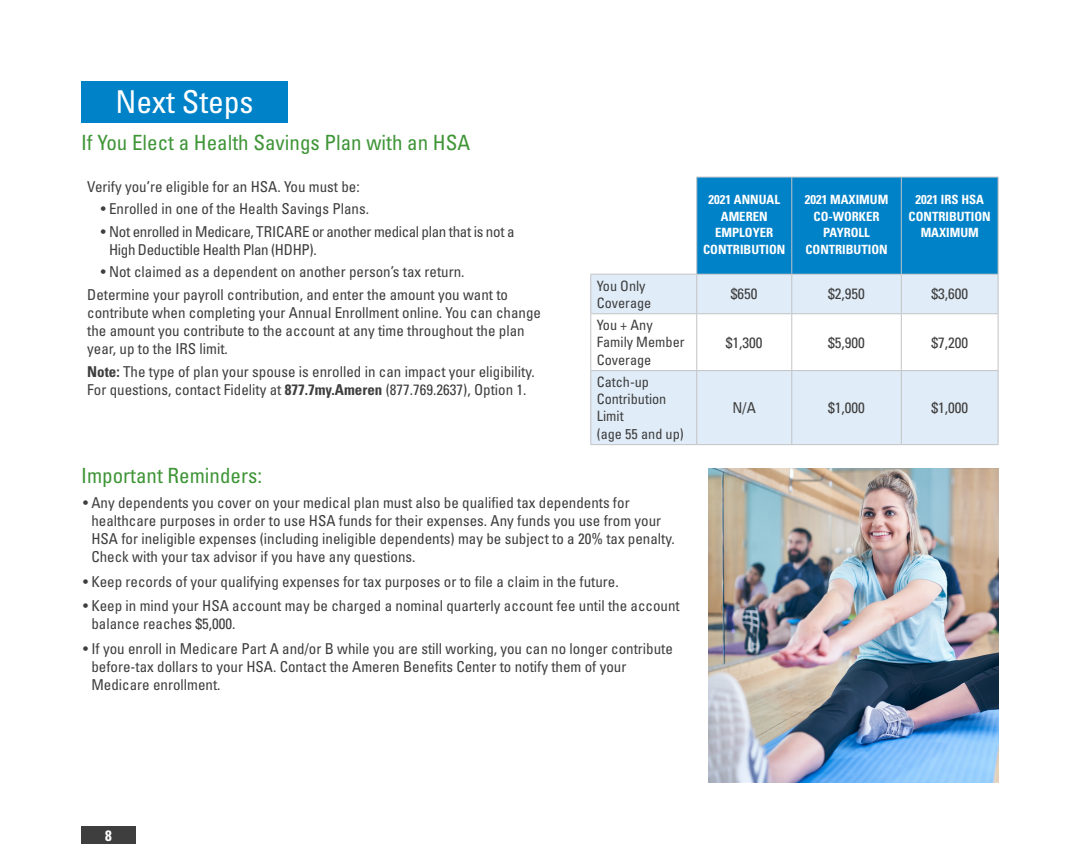
<style>
.page{position:relative;width:1080px;height:864px;background:#fff}
.page>*{position:absolute;margin:0;border:0;box-sizing:border-box;transform-origin:0 0}
.NEW_Subtitle_-_green{font:condensed 31.5px "Univers LT Std";color:#fff}
.New_Body_sub_14_16{font:condensed 21px "Univers LT Std";color:#3f9537}
.New_Body_10_14{font:condensed 21px "Univers LT Std";color:#3f9537}
.New_Body_10_14-2{font:condensed 15px/18px "Univers LT Std";color:#3e3e3f}
.Chart_body{font:condensed 15px/18px "Univers LT Std";color:#3e3e3f}
.Chart_body-2{font:condensed 15px/18px "Univers LT Std";letter-spacing:-.025em;color:#3e3e3f}
.t1{font:700 condensed 15px "Univers LT Std";color:#fff}
.title_within_chart_l{font:condensed 14.25px/17.2px "Univers LT Std";color:#3e3e3f}
.title_within_chart{font:700 condensed 12.75px/16.5px "Univers LT Std";color:#fff;text-align:center}
.s1{font-weight:700}
</style>
<div class="page">
<div style="left:81px;top:826px;width:54px;height:18px;background:#3e3e3f"></div>
<div style="left:697px;top:178px;width:301px;height:96px;background:#0082c8"></div>
<svg style="left:591px;top:275px;width:407px;height:169px;fill:#e0ecf7"></svg>
<hr style="left:901px;top:177px;width:1px;height:97px;background:#c2c3c6">
<hr style="left:590px;top:274px;width:107px;height:1px;background:#c2c3c6">
<hr style="left:590px;top:275px;width:1px;height:38px;background:#c2c3c6">
<hr style="left:901px;top:275px;width:1px;height:38px;background:#c2c3c6">
<hr style="left:590px;top:313px;width:107px;height:1px;background:#c2c3c6">
<hr style="left:697px;top:274px;width:95px;height:1px;background:#c2c3c6">
<hr style="left:792px;top:274px;width:109px;height:1px;background:#c2c3c6">
<hr style="left:901px;top:274px;width:97px;height:1px;background:#c2c3c6">
<hr style="left:696px;top:177px;width:96px;height:1px;background:#c2c3c6">
<hr style="left:696px;top:177px;width:1px;height:97px;background:#c2c3c6">
<hr style="left:792px;top:177px;width:109px;height:1px;background:#c2c3c6">
<hr style="left:791px;top:177px;width:1px;height:97px;background:#c2c3c6">
<hr style="left:901px;top:177px;width:97px;height:1px;background:#c2c3c6">
<hr style="left:998px;top:177px;width:1px;height:97px;background:#c2c3c6">
<hr style="left:696px;top:275px;width:1px;height:38px;background:#c2c3c6">
<hr style="left:791px;top:275px;width:1px;height:38px;background:#c2c3c6">
<hr style="left:998px;top:275px;width:1px;height:38px;background:#c2c3c6">
<hr style="left:590px;top:314px;width:1px;height:56px;background:#c2c3c6">
<hr style="left:697px;top:313px;width:95px;height:1px;background:#c2c3c6">
<hr style="left:696px;top:314px;width:1px;height:56px;background:#c2c3c6">
<hr style="left:792px;top:313px;width:109px;height:1px;background:#c2c3c6">
<hr style="left:791px;top:314px;width:1px;height:56px;background:#c2c3c6">
<hr style="left:901px;top:313px;width:97px;height:1px;background:#c2c3c6">
<hr style="left:901px;top:314px;width:1px;height:56px;background:#c2c3c6">
<hr style="left:998px;top:314px;width:1px;height:56px;background:#c2c3c6">
<hr style="left:590px;top:370px;width:107px;height:1px;background:#c2c3c6">
<hr style="left:590px;top:371px;width:1px;height:73px;background:#c2c3c6">
<hr style="left:697px;top:370px;width:95px;height:1px;background:#c2c3c6">
<hr style="left:696px;top:371px;width:1px;height:73px;background:#c2c3c6">
<hr style="left:792px;top:370px;width:109px;height:1px;background:#c2c3c6">
<hr style="left:791px;top:371px;width:1px;height:73px;background:#c2c3c6">
<hr style="left:901px;top:370px;width:97px;height:1px;background:#c2c3c6">
<hr style="left:901px;top:371px;width:1px;height:73px;background:#c2c3c6">
<hr style="left:998px;top:371px;width:1px;height:73px;background:#c2c3c6">
<hr style="left:590px;top:444px;width:107px;height:1px;background:#c2c3c6">
<hr style="left:697px;top:444px;width:95px;height:1px;background:#c2c3c6">
<hr style="left:792px;top:444px;width:109px;height:1px;background:#c2c3c6">
<hr style="left:901px;top:444px;width:97px;height:1px;background:#c2c3c6">
<img style="left:708px;top:468px;width:291px;height:315px">
<div style="left:81px;top:81px;width:207px;height:41px;background:#0082c8"></div>
<p class="NEW_Subtitle_-_green" style="left:115px;top:82px;width:140px">Next Steps</p>
<p class="New_Body_sub_14_16" style="left:81px;top:129px;width:391px">If You Elect a Health Savings Plan with an HSA</p>
<p class="Chart_body" style="left:87px;top:177px;width:274px">Verify you’re eligible for an HSA. You must be:</p>
<p class="Chart_body" style="left:101px;top:200px;width:270px">• Enrolled in one of the Health Savings Plans.</p>
<p class="Chart_body-2" style="left:109px;top:222px;width:407px;text-indent:-8px">• Not enrolled in Medicare, TRICARE or another medical plan that is not a<br>High Deductible Health Plan (HDHP).</p>
<p class="Chart_body" style="left:101px;top:263px;width:365px">• Not claimed as a dependent on another person’s tax return.</p>
<p class="Chart_body" style="left:87px;top:286px;width:455px">Determine your payroll contribution, and enter the amount you want to contribute when completing your Annual Enrollment online. You can change the amount you contribute to the account at any time throughout the plan year, up to the IRS limit.</p>
<p class="Chart_body" style="left:87px;top:362px;width:449px"><span class="s1">Note:</span> The type of plan your spouse is enrolled in can impact your eligibility.<br>For questions, contact Fidelity at <span class="s1">877.7my.Ameren</span> (877.769.2637), Option 1.</p>
<p class="title_within_chart" style="left:703px;top:191px;width:84px">2021 ANNUAL<br>AMEREN<br>EMPLOYER<br>CONTRIBUTION</p>
<p class="title_within_chart" style="left:805px;top:191px;width:85px">2021 MAXIMUM<br>CO-WORKER<br>PAYROLL<br>CONTRIBUTION</p>
<p class="title_within_chart" style="left:909px;top:191px;width:84px">2021 IRS HSA<br>CONTRIBUTION<br>MAXIMUM</p>
<p class="title_within_chart_l" style="left:597px;top:277px;width:56px">You Only<br>Coverage</p>
<p class="Chart_body" style="left:731px;top:285px;width:28px">$650</p>
<p class="Chart_body" style="left:828px;top:285px;width:38px">$2,950</p>
<p class="Chart_body" style="left:931px;top:285px;width:38px">$3,600</p>
<p class="title_within_chart_l" style="left:597px;top:316px;width:89px">You + Any<br>Family Member<br>Coverage</p>
<p class="Chart_body" style="left:726px;top:333px;width:38px">$1,300</p>
<p class="Chart_body" style="left:828px;top:333px;width:38px">$5,900</p>
<p class="Chart_body" style="left:931px;top:333px;width:38px">$7,200</p>
<p class="title_within_chart_l" style="left:597px;top:373px;width:89px">Catch-up<br>Contribution<br>Limit<br>(age 55 and up)</p>
<p class="Chart_body" style="left:733px;top:399px;width:25px">N/A</p>
<p class="Chart_body" style="left:828px;top:399px;width:38px">$1,000</p>
<p class="Chart_body" style="left:931px;top:399px;width:38px">$1,000</p>
<p class="New_Body_10_14" style="left:81px;top:462px;width:182px">Important Reminders:</p>
<p class="New_Body_10_14-2" style="left:91px;top:493px;width:585px;text-indent:-8px">• Any dependents you cover on your medical plan must also be qualified tax dependents for healthcare purposes in order to use HSA funds for their expenses. Any funds you use from your HSA for ineligible expenses (including ineligible dependents) may be subject to a 20% tax penalty.<br>Check with your tax advisor if you have any questions.</p>
<p class="New_Body_10_14-2" style="left:83px;top:572px;width:537px">• Keep records of your qualifying expenses for tax purposes or to file a claim in the future.</p>
<p class="New_Body_10_14-2" style="left:91px;top:597px;width:590px;text-indent:-8px">• Keep in mind your HSA account may be charged a nominal quarterly account fee until the account balance reaches $5,000.</p>
<p class="New_Body_10_14-2" style="left:91px;top:640px;width:583px;text-indent:-8px">• If you enroll in Medicare Part A and/or B while you are still working, you can no longer contribute before-tax dollars to your HSA. Contact the Ameren Benefits Center to notify them of your<br>Medicare enrollment.</p>
<p class="t1" style="left:105px;top:826px;width:8px">8</p>
</div>
